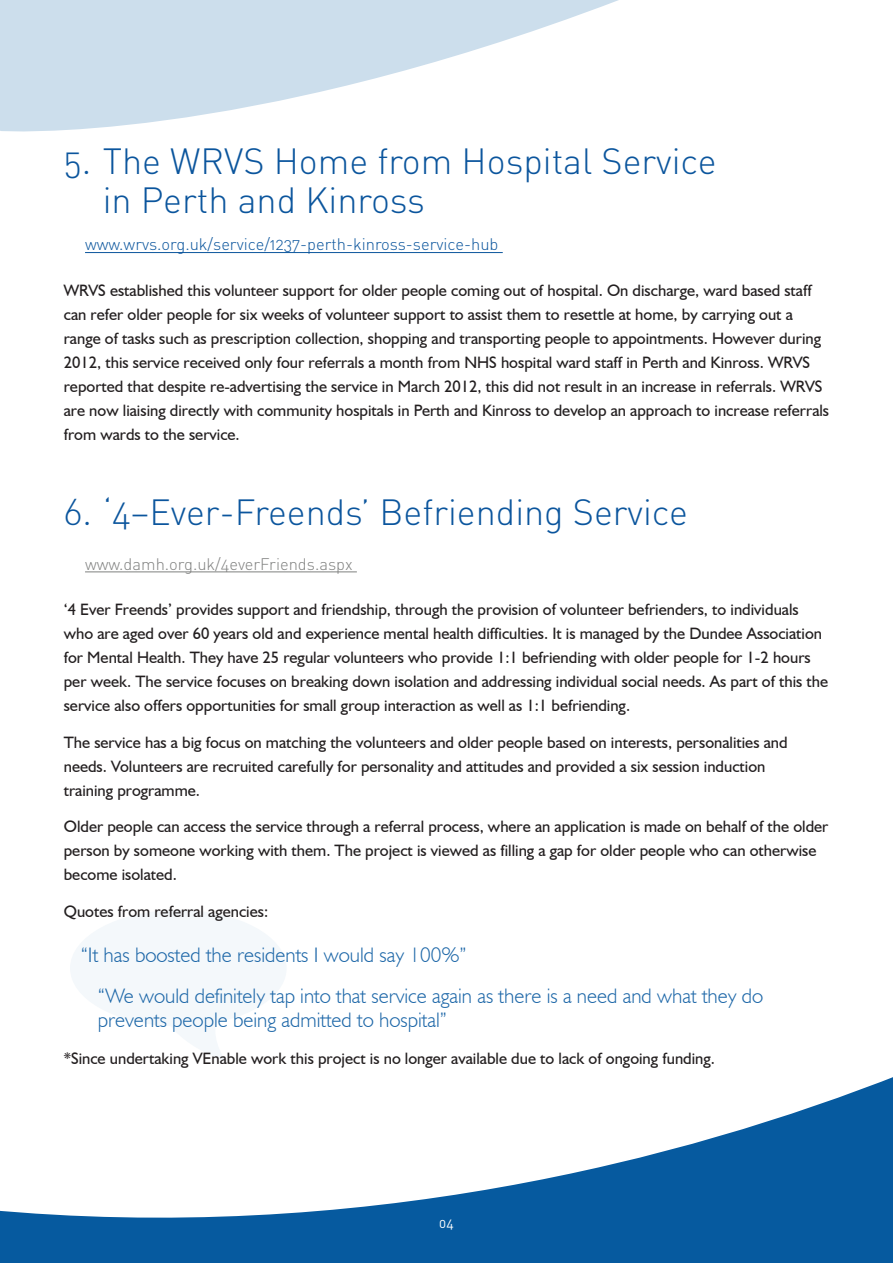
<style>
.page{position:relative;width:893px;height:1263px;background:#fff}
.page>*{position:absolute;margin:0;border:0;box-sizing:border-box;transform-origin:0 0}
.Main_heading{font:36px/39px "DIN Light Alternate";color:#0b559d}
.Quotes{font:300 21px/24px "Humanist 521 BT";color:#1d67a8}
.Body_text{font:16.5px/24px "Humanist 521 BT";color:#231f20}
.web_address_2{font:16.5px "DIN Light Alternate";color:#0b559d}
.web_address_2-2{font:16.5px "DIN Light Alternate";color:#808180}
.t1{font:13.5px "DIN Regular Alternate";color:#fff}
</style>
<div class="page">
<svg style="left:0;top:1077px;width:893px;height:186px"></svg>
<svg style="left:0;top:0;width:619px;height:132px;fill:#ccdeec"></svg>
<svg style="left:70px;top:910px;width:216px;height:151px"></svg>
<hr style="left:85px;top:252px;width:418px;height:1px;background:#0b559d">
<hr style="left:85px;top:572px;width:272px;height:1px;background:#808180">
<p class="Main_heading" style="left:103px;top:142px;width:615px;text-indent:-39px">5. The WRVS Home from Hospital Service in Perth and Kinross</p>
<p class="web_address_2" style="left:85px;top:234px;width:415px">www.wrvs.org.uk/service/1237-perth-kinross-service-hub</p>
<p class="Body_text" style="left:64px;top:278px;width:767px">WRVS established this volunteer support for older people coming out of hospital. On discharge, ward based staff can refer older people for six weeks of volunteer support to assist them to resettle at home, by carrying out a range of tasks such as prescription collection, shopping and transporting people to appointments. However during 2012, this service received only four referrals a month from NHS hospital ward staff in Perth and Kinross. WRVS reported that despite re-advertising the service in March 2012, this did not result in an increase in referrals. WRVS are now liaising directly with community hospitals in Perth and Kinross to develop an approach to increase referrals from wards to the service.</p>
<p class="Main_heading" style="left:64px;top:492px;width:626px">6. ‘4–Ever-Freends’ Befriending Service</p>
<p class="web_address_2-2" style="left:85px;top:553px;width:269px">www.damh.org.uk/4everFriends.aspx</p>
<p class="Body_text" style="left:64px;top:597px;width:766px">‘4 Ever Freends’ provides support and friendship, through the provision of volunteer befrienders, to individuals who are aged over 60 years old and experience mental health difficulties. It is managed by the Dundee Association for Mental Health. They have 25 regular volunteers who provide 1:1 befriending with older people for 1-2 hours per week. The service focuses on breaking down isolation and addressing individual social needs. As part of this the service also offers opportunities for small group interaction as well as 1:1 befriending.</p>
<p class="Body_text" style="left:64px;top:730px;width:725px">The service has a big focus on matching the volunteers and older people based on interests, personalities and needs. Volunteers are recruited carefully for personality and attitudes and provided a six session induction training programme.</p>
<p class="Body_text" style="left:64px;top:814px;width:766px">Older people can access the service through a referral process, where an application is made on behalf of the older person by someone working with them. The project is viewed as filling a gap for older people who can otherwise become isolated.</p>
<p class="Body_text" style="left:64px;top:899px;width:206px">Quotes from referral agencies:</p>
<p class="Quotes" style="left:81px;top:943px;width:387px">“It has boosted the residents I would say 100%”</p>
<p class="Quotes" style="left:98px;top:984px;width:667px">“We would definitely tap into that service again as there is a need and what they do prevents people being admitted to hospital”</p>
<p class="Body_text" style="left:64px;top:1046px;width:653px">*Since undertaking VEnable work this project is no longer available due to lack of ongoing funding.</p>
<p class="t1" style="left:439px;top:1215px;width:16px">04</p>
</div>
